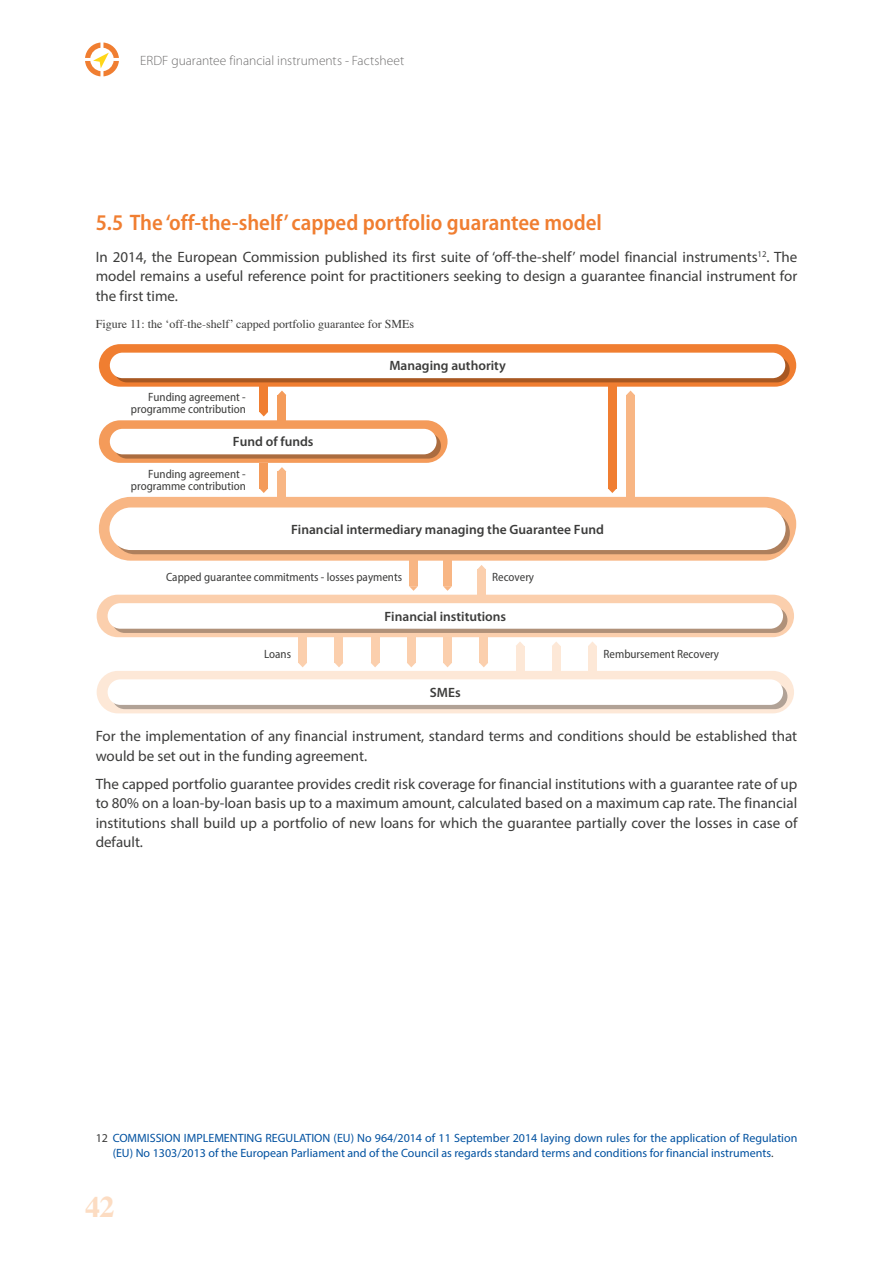
<style>
.page{position:relative;width:893px;height:1263px;background:#fff}
.page>*{position:absolute;margin:0;border:0;box-sizing:border-box;transform-origin:0 0}
.t1{font:700 30px "Times";color:#fcdcc2}
.t2{font:600 semi-condensed 22.5px "Myriad Pro";color:#f07e31}
.t3{font:15px/19.5px "Myriad Pro";color:#3c3c3b;text-align:justify}
.t4{font:600 13.5px "Myriad Pro";color:#3c3c3b}
.t5{font:300 13.5px "Myriad Pro";color:#706f6f}
.t6{font:12px/14.4px "Myriad Pro";color:#0051a0;text-align:center}
.t7{font:semi-condensed 12px/12px "Myriad Pro";color:#3c3c3b;text-align:right}
.t8{font:12px "Times";color:#3c3c3b}
.s1{color:#3c3c3b}
</style>
<div class="page">
<svg style="left:85px;top:43px;width:34px;height:33px"></svg>
<svg style="left:99px;top:344px;width:697px;height:43px;background:#ee843c"></svg>
<div style="left:114px;top:357px;width:676px;height:25px;background:linear-gradient(to right,#a85822,#a95923);border-radius:13px"></div>
<div style="left:110px;top:353px;width:675px;height:25px;background:#fff;border-radius:13px"></div>
<div style="left:97px;top:595px;width:697px;height:42px;background:#fbcfad;border-radius:21px"></div>
<div style="left:112px;top:607px;width:675px;height:26px;background:#b09179;border-radius:13px"></div>
<div style="left:108px;top:603px;width:675px;height:26px;background:#fff;border-radius:13px"></div>
<div style="left:97px;top:671px;width:697px;height:42px;background:#fde8d7;border-radius:21px"></div>
<div style="left:112px;top:684px;width:675px;height:25px;background:#b1a296;border-radius:13px"></div>
<div style="left:108px;top:679px;width:675px;height:26px;background:#fff;border-radius:13px"></div>
<div style="left:99px;top:420px;width:349px;height:43px;background:#f49b5a;border-radius:21px"></div>
<div style="left:114px;top:433px;width:327px;height:26px;background:linear-gradient(to right,#ae6e41,#aa6c3f);border-radius:13px"></div>
<div style="left:110px;top:429px;width:327px;height:25px;background:#fff;border-radius:13px"></div>
<svg style="left:259px;top:412px;width:9px;height:4px"></svg>
<div style="left:259px;top:386px;width:9px;height:26px;background:#f07e31"></div>
<svg style="left:278px;top:391px;width:8px;height:4px"></svg>
<div style="left:277px;top:395px;width:9px;height:25px;background:#f49b5a"></div>
<div style="left:608px;top:386px;width:9px;height:102px;background:#f07e31"></div>
<svg style="left:626px;top:391px;width:9px;height:4px"></svg>
<div style="left:626px;top:395px;width:9px;height:102px;background:#f8b684"></div>
<div style="left:259px;top:463px;width:9px;height:25px;background:#f49b5a"></div>
<svg style="left:277px;top:467px;width:9px;height:5px"></svg>
<div style="left:277px;top:472px;width:9px;height:25px;background:#f8b684"></div>
<svg style="left:409px;top:586px;width:9px;height:5px"></svg>
<div style="left:409px;top:561px;width:9px;height:25px;background:#f8b684"></div>
<svg style="left:443px;top:586px;width:9px;height:5px"></svg>
<div style="left:443px;top:561px;width:9px;height:25px;background:#f8b684"></div>
<svg style="left:99px;top:488px;width:697px;height:81px"></svg>
<div style="left:477px;top:570px;width:9px;height:25px;background:#fbcfad"></div>
<svg style="left:443px;top:663px;width:9px;height:4px"></svg>
<div style="left:443px;top:637px;width:9px;height:26px;background:#fbcfad"></div>
<svg style="left:371px;top:663px;width:8px;height:4px"></svg>
<div style="left:371px;top:637px;width:9px;height:26px;background:#fbcfad"></div>
<svg style="left:335px;top:663px;width:8px;height:4px"></svg>
<div style="left:335px;top:637px;width:8px;height:26px;background:#fbcfad"></div>
<svg style="left:298px;top:663px;width:9px;height:4px"></svg>
<div style="left:298px;top:637px;width:9px;height:26px;background:#fbcfad"></div>
<svg style="left:407px;top:663px;width:9px;height:4px"></svg>
<div style="left:407px;top:637px;width:9px;height:26px;background:#fbcfad"></div>
<svg style="left:480px;top:663px;width:8px;height:4px"></svg>
<div style="left:479px;top:637px;width:9px;height:26px;background:#fbcfad"></div>
<svg style="left:516px;top:642px;width:8px;height:4px"></svg>
<div style="left:516px;top:646px;width:8px;height:25px;background:#fde8d7"></div>
<svg style="left:552px;top:642px;width:8px;height:4px"></svg>
<div style="left:552px;top:646px;width:9px;height:25px;background:#fde8d7"></div>
<svg style="left:588px;top:641px;width:9px;height:5px"></svg>
<div style="left:588px;top:646px;width:9px;height:25px;background:#fde8d7"></div>
<p class="t5" style="left:140px;top:53px;width:265px">ERDF guarantee financial instruments - Factsheet</p>
<h2 class="t2" style="left:96px;top:210px;width:508px">5.5 The ‘off-the-shelf’ capped portfolio guarantee model</h2>
<p class="t3" style="left:96px;top:247px;width:703px">In 2014, the European Commission published its first suite of ‘off-the-shelf’ model financial instruments<sup>12</sup>. The model remains a useful reference point for practitioners seeking to design a guarantee financial instrument for the first time.</p>
<p class="t8" style="left:96px;top:313px;width:320px">Figure 11: the ‘off-the-shelf’ capped portfolio guarantee for SMEs</p>
<p class="t7" style="left:131px;top:391px;width:116px">Funding agreement - programme contribution</p>
<p class="t4" style="left:233px;top:433px;width:82px">Fund of funds</p>
<p class="t7" style="left:131px;top:468px;width:116px">Funding agreement - programme contribution</p>
<p class="t4" style="left:389px;top:357px;width:118px">Managing authority</p>
<p class="t4" style="left:291px;top:520px;width:314px">Financial intermediary managing the Guarantee Fund</p>
<p class="t7" style="left:166px;top:571px;width:238px">Capped guarantee commitments - losses payments</p>
<p class="t7" style="left:492px;top:571px;width:44px">Recovery</p>
<p class="t4" style="left:384px;top:608px;width:123px">Financial institutions</p>
<p class="t7" style="left:264px;top:648px;width:29px">Loans</p>
<p class="t7" style="left:604px;top:648px;width:117px">Rembursement Recovery</p>
<p class="t4" style="left:430px;top:684px;width:32px">SMEs</p>
<p class="t3" style="left:96px;top:726px;width:703px">For the implementation of any financial instrument, standard terms and conditions should be established that would be set out in the funding agreement.</p>
<p class="t3" style="left:96px;top:773px;width:703px">The capped portfolio guarantee provides credit risk coverage for financial institutions with a guarantee rate of up to 80% on a loan-by-loan basis up to a maximum amount, calculated based on a maximum cap rate. The financial institutions shall build up a portfolio of new loans for which the guarantee partially cover the losses in case of default.</p>
<p class="t6" style="left:96px;top:1131px;width:703px"><span class="s1">12</span> COMMISSION IMPLEMENTING REGULATION (EU) No 964/2014 of 11 September 2014 laying down rules for the application of Regulation (EU) No 1303/2013 of the European Parliament and of the Council as regards standard terms and conditions for financial instruments<span class="s1">.</span></p>
<h1 class="t1" style="left:85px;top:1178px;width:31px">42</h1>
</div>
